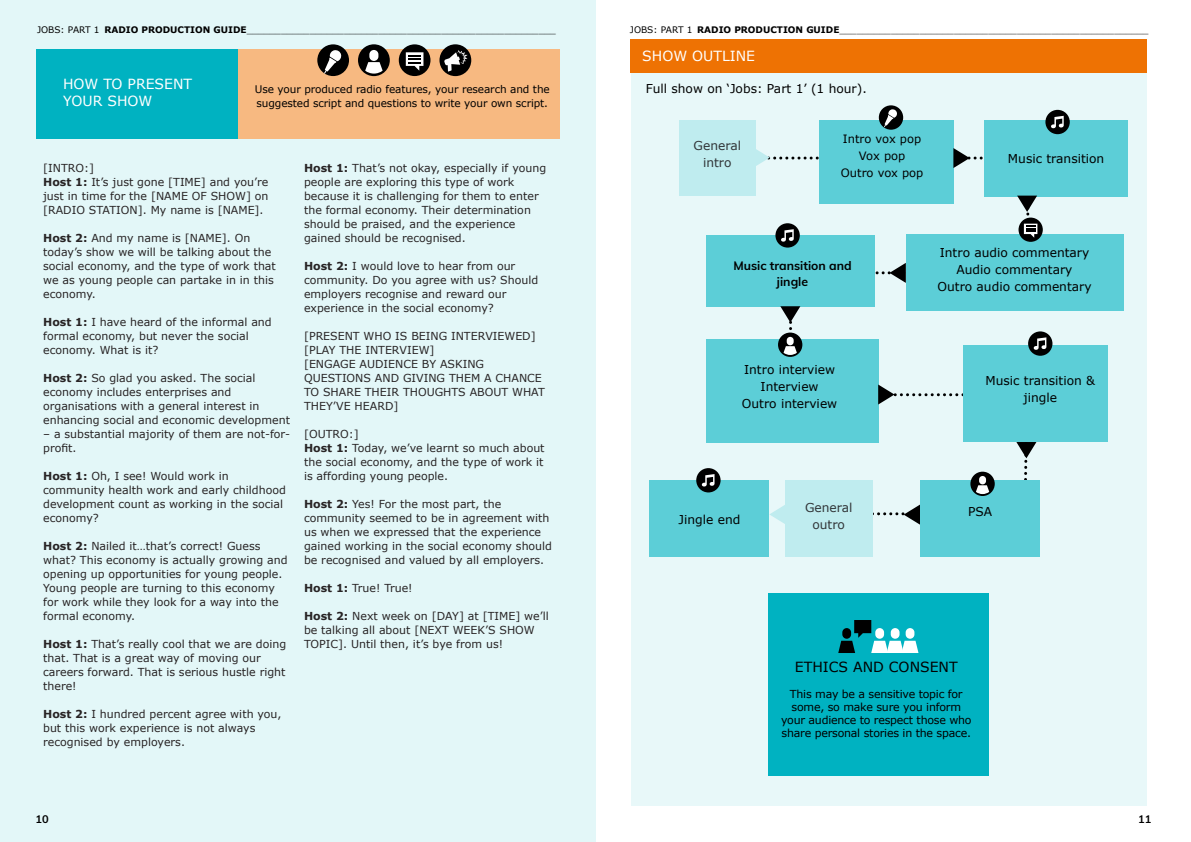
<style>
.page{position:relative;width:1191px;height:842px;background:#fff}
.page>*{position:absolute;margin:0;border:0;box-sizing:border-box;transform-origin:0 0}
.t1{font:14px/16.3px "Verdana";color:#fff}
.t2{font:14px "Verdana";color:#000}
.t3{font:12.2px/16.9px "Verdana";color:#000;text-align:center}
.t4{font:12.2px/16.9px "Verdana";color:#313538;text-align:center}
.t5{font:700 12.2px/16.9px "Muli";color:#000;text-align:center}
.t6{font:11.5px/16.9px "Verdana";color:#000;text-align:center}
.t7{font:11px/14px "Verdana";color:#282425}
.t8{font:11px/13px "Verdana";letter-spacing:-.02em;color:#000;text-align:center}
.t9{font:700 11px "Muli";color:#000}
.t10{font:10.5px/14.5px "Verdana";letter-spacing:-.01em;color:#000}
.t11{font:9px "Verdana";color:#000}
.s1{font-weight:700}
</style>
<div class="page">
<div style="left:0;top:0;width:595px;height:842px;background:#e3f7f8"></div>
<div style="left:234px;top:49px;width:325px;height:89px;background:#f7b981"></div>
<div style="left:36px;top:49px;width:201px;height:89px;background:#00b2c1"></div>
<div style="left:317px;top:44px;width:32px;height:32px;background:#000;border-radius:50%"></div>
<svg style="left:324px;top:50px;width:18px;height:24px"></svg>
<div style="left:358px;top:44px;width:32px;height:32px;background:#000;border-radius:50%"></div>
<svg style="left:365px;top:62px;width:17px;height:12px"></svg>
<div style="left:369px;top:50px;width:9px;height:11px;background:#fff;border-radius:5px"></div>
<div style="left:399px;top:44px;width:31px;height:32px;background:#000;border-radius:50%"></div>
<svg style="left:406px;top:52px;width:17px;height:19px"></svg>
<svg style="left:439px;top:44px;width:32px;height:32px"></svg>
<svg style="left:444px;top:50px;width:23px;height:22px"></svg>
<div style="left:631px;top:50px;width:516px;height:756px;background:#e8f8f9"></div>
<div style="left:920px;top:480px;width:119px;height:77px;background:#5cced7"></div>
<div style="left:630px;top:40px;width:517px;height:33px;background:#ee7203"></div>
<div style="left:768px;top:593px;width:220px;height:183px;background:#00b2c1"></div>
<svg style="left:838px;top:620px;width:80px;height:33px"></svg>
<div style="left:905px;top:628px;width:9px;height:11px;background:#fff;border-radius:4px"></div>
<div style="left:679px;top:120px;width:76px;height:75px;background:#bfecef"></div>
<div style="left:819px;top:120px;width:134px;height:84px;background:#5cced7"></div>
<div style="left:984px;top:120px;width:143px;height:76px;background:#5cced7"></div>
<div style="left:906px;top:235px;width:217px;height:76px;background:#5cced7"></div>
<div style="left:706px;top:235px;width:168px;height:71px;background:#5cced7"></div>
<div style="left:785px;top:480px;width:88px;height:77px;background:#bfecef"></div>
<div style="left:706px;top:339px;width:172px;height:103px;background:#5cced7"></div>
<div style="left:879px;top:105px;width:24px;height:25px;background:#000;border-radius:50%"></div>
<svg style="left:884px;top:109px;width:13px;height:18px"></svg>
<div style="left:1045px;top:110px;width:24px;height:24px;background:#000;border-radius:50%"></div>
<svg style="left:1051px;top:116px;width:12px;height:12px"></svg>
<div style="left:649px;top:480px;width:119px;height:77px;background:#5cced7"></div>
<div style="left:696px;top:468px;width:24px;height:24px;background:#000;border-radius:50%"></div>
<svg style="left:701px;top:474px;width:13px;height:13px"></svg>
<div style="left:963px;top:345px;width:144px;height:97px;background:#5cced7"></div>
<svg style="left:1028px;top:331px;width:24px;height:25px"></svg>
<svg style="left:753px;top:148px;width:293px;height:377px"></svg>
<p class="t11" style="left:37px;top:24px;width:520px">JOBS: PART 1 <span class="s1">RADIO PRODUCTION GUIDE</span>______________________________________________________</p>
<p class="t1" style="left:63px;top:76px;width:131px">HOW TO PRESENT<br>YOUR SHOW</p>
<p class="t10" style="left:255px;top:82px;width:296px">Use your produced radio features, your research and the suggested script and questions to write your own script.</p>
<p class="t7" style="left:43px;top:161px;width:227px">[INTRO:]<br><span class="s1">Host 1:</span> It’s just gone [TIME] and you’re just in time for the [NAME OF SHOW] on [RADIO STATION]. My name is [NAME].</p>
<p class="t7" style="left:43px;top:231px;width:234px"><span class="s1">Host 2:</span> And my name is [NAME]. On today’s show we will be talking about the social economy, and the type of work that we as young people can partake in in this economy.</p>
<p class="t7" style="left:43px;top:315px;width:230px"><span class="s1">Host 1:</span> I have heard of the informal and formal economy, but never the social economy. What is it?</p>
<p class="t7" style="left:43px;top:371px;width:248px"><span class="s1">Host 2:</span> So glad you asked. The social economy includes enterprises and organisations with a general interest in enhancing social and economic development</p>
<p class="t7" style="left:43px;top:427px;width:248px">– a substantial majority of them are not-for&shy;profit.</p>
<p class="t7" style="left:43px;top:469px;width:244px"><span class="s1">Host 1:</span> Oh, I see! Would work in community health work and early childhood development count as working in the social economy?</p>
<p class="t7" style="left:43px;top:539px;width:246px"><span class="s1">Host 2:</span> Nailed it…that’s correct! Guess what? This economy is actually growing and opening up opportunities for young people.<br>Young people are turning to this economy for work while they look for a way into the formal economy.</p>
<p class="t7" style="left:43px;top:637px;width:245px"><span class="s1">Host 1:</span> That’s really cool that we are doing that. That is a great way of moving our careers forward. That is serious hustle right there!</p>
<p class="t7" style="left:43px;top:707px;width:240px"><span class="s1">Host 2:</span> I hundred percent agree with you, but this work experience is not always recognised by employers.</p>
<p class="t7" style="left:304px;top:161px;width:244px"><span class="s1">Host 1:</span> That’s not okay, especially if young people are exploring this type of work because it is challenging for them to enter the formal economy. Their determination should be praised, and the experience gained should be recognised.</p>
<p class="t7" style="left:304px;top:259px;width:236px"><span class="s1">Host 2:</span> I would love to hear from our community. Do you agree with us? Should employers recognise and reward our experience in the social economy?</p>
<p class="t7" style="left:304px;top:329px;width:242px">[PRESENT WHO IS BEING INTERVIEWED] [PLAY THE INTERVIEW]<br>[ENGAGE AUDIENCE BY ASKING<br>QUESTIONS AND GIVING THEM A CHANCE<br>TO SHARE THEIR THOUGHTS ABOUT WHAT<br>THEY’VE HEARD]</p>
<p class="t7" style="left:304px;top:427px;width:242px">[OUTRO:]<br><span class="s1">Host 1:</span> Today, we’ve learnt so much about the social economy, and the type of work it is affording young people.</p>
<p class="t7" style="left:304px;top:497px;width:250px"><span class="s1">Host 2:</span> Yes! For the most part, the community seemed to be in agreement with us when we expressed that the experience gained working in the social economy should be recognised and valued by all employers.</p>
<p class="t7" style="left:304px;top:581px;width:110px"><span class="s1">Host 1:</span> True! True!</p>
<p class="t7" style="left:304px;top:609px;width:246px"><span class="s1">Host 2:</span> Next week on [DAY] at [TIME] we’ll be talking all about [NEXT WEEK’S SHOW<br>TOPIC]. Until then, it’s bye from us!</p>
<p class="t9" style="left:35px;top:810px;width:15px">10</p>
<p class="t11" style="left:630px;top:24px;width:520px">JOBS: PART 1 <span class="s1">RADIO PRODUCTION GUIDE</span>______________________________________________________</p>
<p class="t1" style="left:642px;top:48px;width:114px">SHOW OUTLINE</p>
<p class="t3" style="left:645px;top:80px;width:222px">Full show on ‘Jobs: Part 1’ (1 hour).</p>
<p class="t4" style="left:693px;top:137px;width:49px">General intro</p>
<p class="t6" style="left:841px;top:130px;width:84px">Intro vox pop<br>Vox pop<br>Outro vox pop</p>
<p class="t3" style="left:1008px;top:150px;width:98px">Music transition</p>
<p class="t5" style="left:733px;top:256px;width:120px">Music transition and jingle</p>
<p class="t3" style="left:937px;top:244px;width:156px">Intro audio commentary<br>Audio commentary<br>Outro audio commentary</p>
<p class="t3" style="left:742px;top:361px;width:97px">Intro interview<br>Interview<br>Outro interview</p>
<p class="t3" style="left:985px;top:372px;width:111px">Music transition &amp; jingle</p>
<p class="t3" style="left:678px;top:512px;width:63px">Jingle end</p>
<p class="t4" style="left:805px;top:499px;width:49px">General</p>
<p class="t3" style="left:968px;top:503px;width:25px">PSA</p>
<p class="t4" style="left:812px;top:516px;width:34px">outro</p>
<p class="t2" style="left:795px;top:658px;width:164px">ETHICS AND CONSENT</p>
<p class="t8" style="left:781px;top:688px;width:192px">This may be a sensitive topic for some, so make sure you inform your audience to respect those who share personal stories in the space.</p>
<p class="t9" style="left:1138px;top:810px;width:15px">11</p>
</div>
